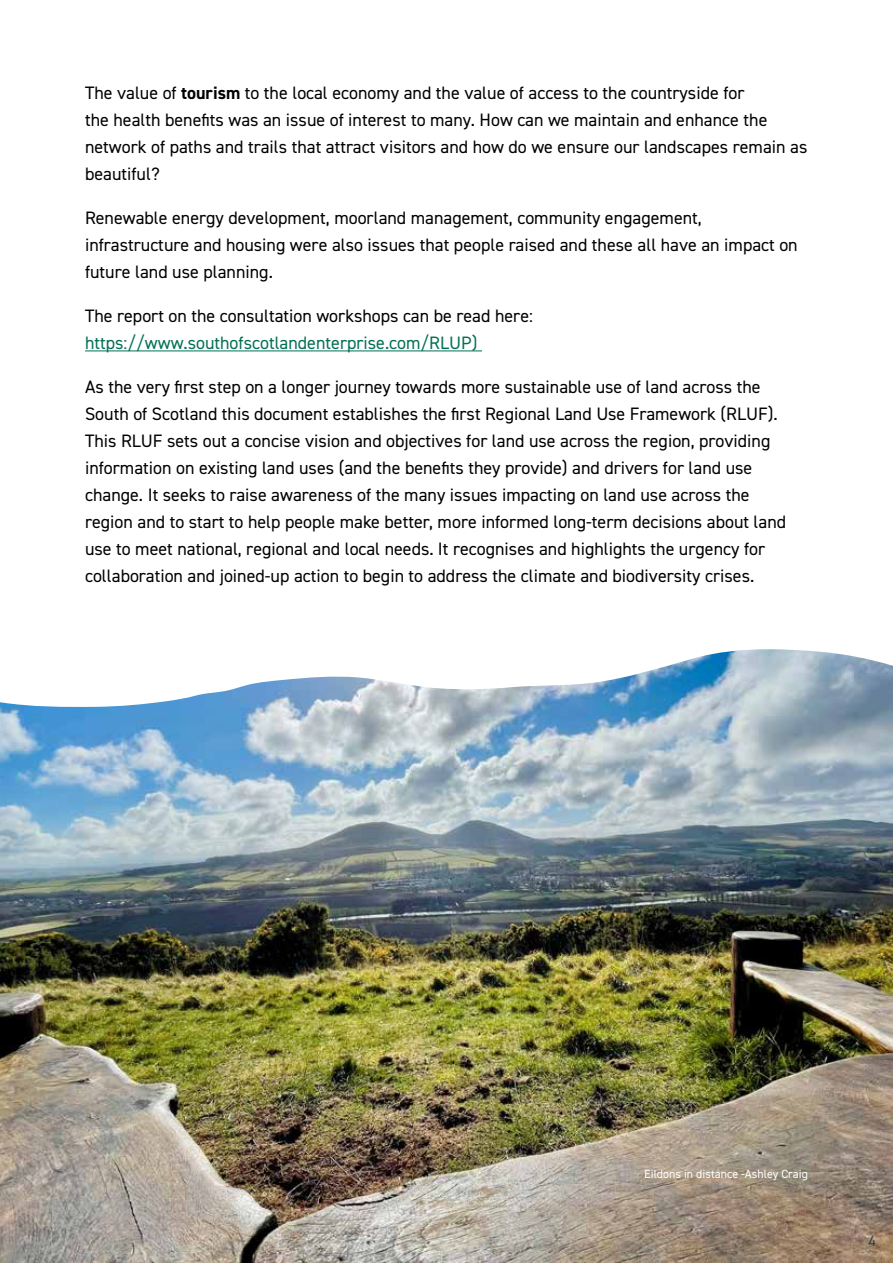
<style>
.page{position:relative;width:893px;height:1263px;background:#fff}
.page>*{position:absolute;margin:0;border:0;box-sizing:border-box;transform-origin:0 0}
.t1{font:18px/27px "DIN2014";color:#000}
.t2{font:18px "DIN2014";color:#037055}
.t3{font:15px "DIN2014";color:#303e48}
.t4{font:12px "DIN2014";color:#fff}
.s1{font-weight:700}
</style>
<div class="page">
<hr style="left:85px;top:350px;width:397px;height:1px;background:#037055">
<img style="left:0;top:649px;width:893px;height:614px">
<p class="t1" style="left:85px;top:79px;width:724px">The value of <span class="s1">tourism</span> to the local economy and the value of access to the countryside for<br>the health benefits was an issue of interest to many. How can we maintain and enhance the network of paths and trails that attract visitors and how do we ensure our landscapes remain as beautiful?</p>
<p class="t1" style="left:85px;top:204px;width:714px">Renewable energy development, moorland management, community engagement, infrastructure and housing were also issues that people raised and these all have an impact on future land use planning.</p>
<p class="t1" style="left:85px;top:302px;width:449px">The report on the consultation workshops can be read here:</p>
<p class="t2" style="left:85px;top:332px;width:394px">https://www.southofscotlandenterprise.com/RLUP)</p>
<p class="t1" style="left:85px;top:373px;width:703px">As the very first step on a longer journey towards more sustainable use of land across the South of Scotland this document establishes the first Regional Land Use Framework (RLUF).<br>This RLUF sets out a concise vision and objectives for land use across the region, providing information on existing land uses (and the benefits they provide) and drivers for land use change. It seeks to raise awareness of the many issues impacting on land use across the region and to start to help people make better, more informed long-term decisions about land use to meet national, regional and local needs. It recognises and highlights the urgency for collaboration and joined-up action to begin to address the climate and biodiversity crises.</p>
<p class="t4" style="left:644px;top:1166px;width:165px">Eildons in distance -Ashley Craig</p>
<p class="t3" style="left:869px;top:1232px;width:9px">4</p>
</div>
